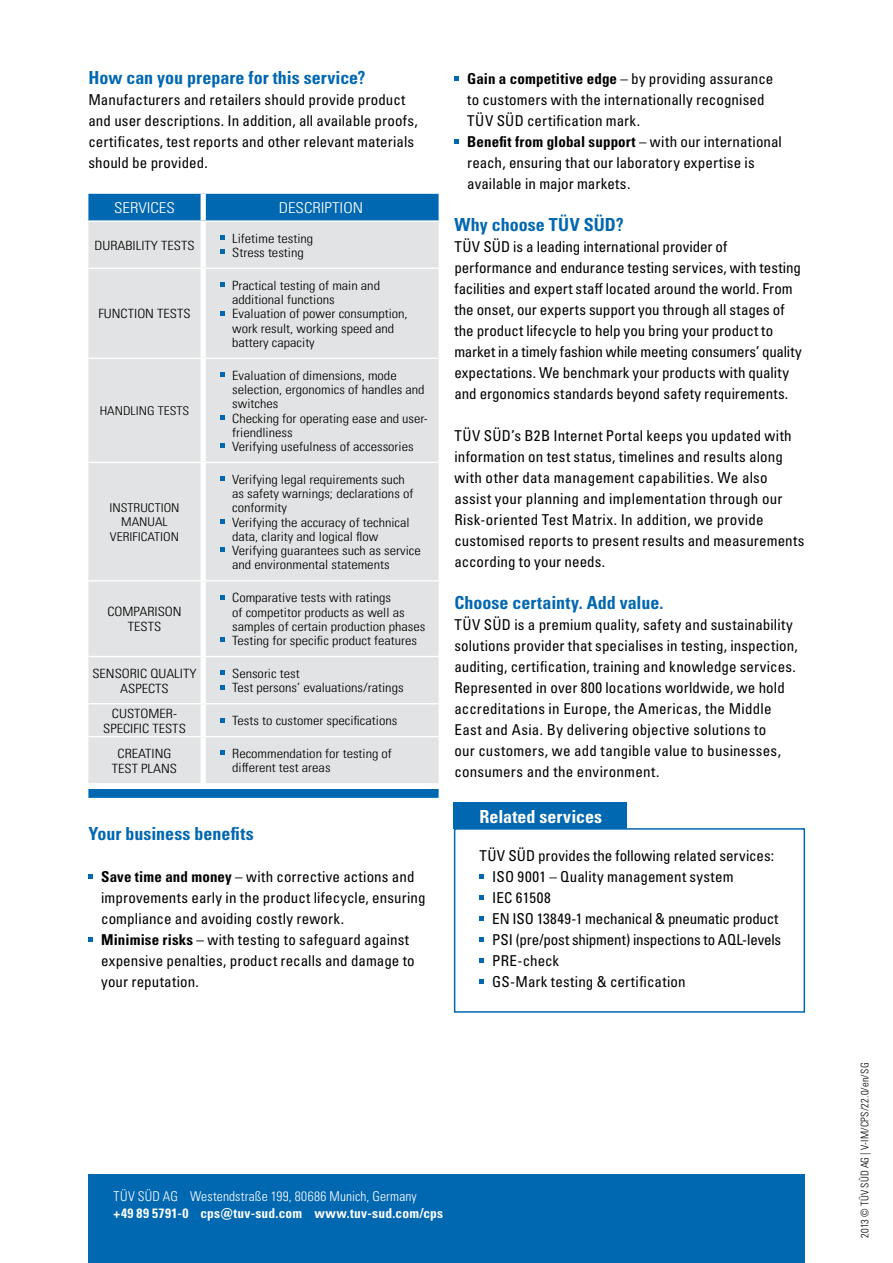
<style>
.page{position:relative;width:893px;height:1263px;background:#fff}
.page>*{position:absolute;margin:0;border:0;box-sizing:border-box;transform-origin:0 0}
.t1{font:18px "Univers LTCYR 67 Bold Cond";color:#0067b1}
.t2{font:18px "Univers LTCYR 67 Bold Cond";letter-spacing:.005em;color:#fff}
.t3{font:condensed 15px/21px "Univers LTCYR 57";letter-spacing:.01em;color:#000}
.t4{font:15px "Univers LTCYR 67 Bold Cond";letter-spacing:.01em;color:#000}
.t5{font:15px "Univers LTCYR 47 Light Cond";color:#fff;scale:1.12 1}
.t6{font:13.5px "Univers LTCYR 67 Bold Cond";letter-spacing:.02em;color:#fff}
.t7{font:13.5px "Univers LTCYR 47 Light Cond";letter-spacing:.015em;color:#fff}
.t8{font:12.75px/14.2px "Univers LTCYR 47 Light Cond";color:#000;scale:1.12 1}
.t9{font:12.15px/14.5px "Univers LTCYR 47 Light Cond";color:#000;text-align:right;scale:1.12 1}
.t10{font:10.5px "Univers LTCYR 47 Light Cond";letter-spacing:.015em;color:#000}
.s1{font-family:"Univers LTCYR 67 Bold Cond";font-stretch:normal}
.s2{font-family:"Univers LTCYR 57";font-stretch:condensed}
</style>
<div class="page">
<div style="left:88px;top:194px;width:351px;height:604px;background:#0067b1"></div>
<div style="left:88px;top:222px;width:351px;height:561px;background:#e2e3e4"></div>
<hr style="left:88px;top:784px;width:351px;height:4px;background:#fff">
<div style="left:201px;top:194px;width:5px;height:26px;background:#fff"></div>
<div style="left:201px;top:222px;width:5px;height:46px;background:#fff"></div>
<div style="left:201px;top:269px;width:5px;height:89px;background:#fff"></div>
<div style="left:201px;top:359px;width:5px;height:103px;background:#fff"></div>
<div style="left:201px;top:463px;width:5px;height:117px;background:#fff"></div>
<div style="left:201px;top:581px;width:5px;height:75px;background:#fff"></div>
<div style="left:201px;top:657px;width:5px;height:46px;background:#fff"></div>
<div style="left:201px;top:704px;width:5px;height:32px;background:#fff"></div>
<div style="left:201px;top:737px;width:5px;height:46px;background:#fff"></div>
<hr style="left:88px;top:220px;width:115px;height:2px;background:#fff">
<hr style="left:203px;top:220px;width:236px;height:2px;background:#fff">
<hr style="left:88px;top:268px;width:115px;height:1px;background:#fff">
<hr style="left:203px;top:268px;width:236px;height:1px;background:#fff">
<hr style="left:88px;top:358px;width:115px;height:1px;background:#fff">
<hr style="left:203px;top:358px;width:236px;height:1px;background:#fff">
<hr style="left:88px;top:462px;width:115px;height:1px;background:#fff">
<hr style="left:203px;top:462px;width:236px;height:1px;background:#fff">
<hr style="left:88px;top:580px;width:115px;height:1px;background:#fff">
<hr style="left:203px;top:580px;width:236px;height:1px;background:#fff">
<hr style="left:88px;top:656px;width:115px;height:1px;background:#fff">
<hr style="left:203px;top:656px;width:236px;height:1px;background:#fff">
<hr style="left:88px;top:703px;width:115px;height:1px;background:#fff">
<hr style="left:203px;top:703px;width:236px;height:1px;background:#fff">
<hr style="left:88px;top:736px;width:115px;height:1px;background:#fff">
<hr style="left:203px;top:736px;width:236px;height:1px;background:#fff">
<hr style="left:88px;top:783px;width:115px;height:1px;background:#fff">
<hr style="left:203px;top:783px;width:236px;height:1px;background:#fff">
<svg style="left:220px;top:235px;width:5px;height:5px"></svg>
<svg style="left:220px;top:249px;width:5px;height:5px"></svg>
<svg style="left:220px;top:282px;width:5px;height:5px"></svg>
<svg style="left:220px;top:311px;width:5px;height:4px"></svg>
<svg style="left:220px;top:372px;width:5px;height:5px"></svg>
<svg style="left:220px;top:415px;width:5px;height:4px"></svg>
<svg style="left:220px;top:443px;width:5px;height:5px"></svg>
<svg style="left:220px;top:476px;width:5px;height:5px"></svg>
<svg style="left:220px;top:519px;width:5px;height:5px"></svg>
<svg style="left:220px;top:548px;width:5px;height:4px"></svg>
<svg style="left:220px;top:595px;width:5px;height:4px"></svg>
<svg style="left:220px;top:638px;width:5px;height:4px"></svg>
<svg style="left:220px;top:671px;width:5px;height:4px"></svg>
<svg style="left:220px;top:685px;width:5px;height:4px"></svg>
<svg style="left:220px;top:718px;width:5px;height:4px"></svg>
<svg style="left:220px;top:751px;width:5px;height:4px"></svg>
<svg style="left:88px;top:874px;width:5px;height:5px"></svg>
<svg style="left:88px;top:938px;width:5px;height:4px"></svg>
<svg style="left:454px;top:76px;width:5px;height:5px"></svg>
<svg style="left:454px;top:140px;width:5px;height:4px"></svg>
<div style="left:454px;top:828px;width:351px;height:185px;border:2px solid #0067b1"></div>
<div style="left:454px;top:802px;width:173px;height:27px;background:#0067b1"></div>
<svg style="left:479px;top:874px;width:5px;height:5px"></svg>
<svg style="left:479px;top:895px;width:5px;height:5px"></svg>
<svg style="left:479px;top:916px;width:5px;height:5px"></svg>
<svg style="left:479px;top:937px;width:5px;height:5px"></svg>
<svg style="left:479px;top:958px;width:5px;height:5px"></svg>
<svg style="left:479px;top:979px;width:5px;height:5px"></svg>
<div style="left:88px;top:1174px;width:717px;height:89px;background:#0067b1"></div>
<p class="t1" style="left:88px;top:67px;width:279px">How can you prepare for this service?</p>
<p class="t3" style="left:88px;top:89px;width:331px">Manufacturers and retailers should provide product and user descriptions. In addition, all available proofs, certificates, test reports and other relevant materials should be provided.</p>
<p class="t5" style="left:114px;top:198px;width:54px">Services</p>
<p class="t5" style="left:279px;top:198px;width:77px">DESCRIPTION</p>
<p class="t8" style="left:94px;top:237px;width:78px">Durability tests</p>
<p class="t8" style="left:225px;top:230px;width:80px;text-align:center">Lifetime testing<br>Stress testing</p>
<p class="t8" style="left:98px;top:306px;width:84px">FUNCTI ON TESTS</p>
<p class="t9" style="left:100px;top:403px;width:69px">Hand lin g tests</p>
<p class="t9" style="left:110px;top:500px;width:56px">ruction man ual verification</p>
<p class="t9" style="left:109px;top:500px;width:7px">Inst</p>
<p class="t8" style="left:107px;top:603px;width:53px;line-height:15.3px;text-align:center">Comparison tests</p>
<p class="t8" style="left:232px;top:277px;width:133px">Practical testing of main and</p>
<p class="t8" style="left:232px;top:292px;width:93px">additional functions</p>
<p class="t8" style="left:225px;top:306px;width:165px">Evaluation of power consumption,</p>
<p class="t8" style="left:232px;top:320px;width:146px">work result, working speed and</p>
<p class="t8" style="left:232px;top:335px;width:75px">battery capacity</p>
<p class="t8" style="left:225px;top:367px;width:155px">Evaluation of dimensions, mode</p>
<p class="t8" style="left:232px;top:382px;width:173px">selection, ergonomics of handles and</p>
<p class="t8" style="left:232px;top:396px;width:43px">switches</p>
<p class="t8" style="left:225px;top:410px;width:183px">Checking for operating ease and user-</p>
<p class="t8" style="left:232px;top:424px;width:55px">friendliness</p>
<p class="t8" style="left:232px;top:439px;width:164px">Verifying usefulness of accessories</p>
<p class="t8" style="left:232px;top:472px;width:170px">Verifying legal requirements such<br>as safety warnings; declarations of conformity<br>Verifying the accuracy of technical data, clarity and logical flow<br>Verifying guarantees such as service and environmental statements</p>
<p class="t8" style="left:232px;top:590px;width:174px;text-indent:-7px">Comparative tests with ratings<br>of competitor products as well as samples of certain production phases Testing for specific product features</p>
<p class="t8" style="left:92px;top:665px;width:20px">Senso</p>
<p class="t8" style="left:120px;top:665px;width:70px;line-height:15.3px;text-indent:10px">ric quality aspects</p>
<p class="t8" style="left:232px;top:666px;width:154px">Sensoric test<br>Test persons’ evaluations/ratings</p>
<p class="t8" style="left:103px;top:705px;width:67px;line-height:15.3px;text-indent:9px">Customer&shy;specific tests</p>
<p class="t8" style="left:232px;top:713px;width:149px">Tests to customer specifications</p>
<p class="t8" style="left:112px;top:745px;width:55px;line-height:15.3px;text-align:center">Creating test plans</p>
<p class="t8" style="left:232px;top:746px;width:144px;text-indent:-7px">Recommendation for testing of different test areas</p>
<p class="t1" style="left:88px;top:823px;width:167px">Your business benefits</p>
<p class="t3" style="left:101px;top:866px;width:326px"><span class="s1">Save time and money</span> – with corrective actions and improvements early in the product lifecycle, ensuring compliance and avoiding costly rework.<br><span class="s1">Minimise risks</span> – with testing to safeguard against expensive penalties, product recalls and damage to your reputation.</p>
<p class="t3" style="left:467px;top:68px;width:308px"><span class="s1">Gain a competitive edge</span> – by providing assurance to customers with the internationally recognised<br>TÜV SÜD certification mark.</p>
<p class="t4" style="left:467px;top:132px;width:316px">Benefit from global support <span class="s2">– with our international</span></p>
<p class="t3" style="left:467px;top:152px;width:289px">reach, ensuring that our laboratory expertise is available in major markets.</p>
<p class="t1" style="left:454px;top:214px;width:171px">Why choose TÜV SÜD?</p>
<p class="t3" style="left:454px;top:236px;width:349px">TÜV SÜD is a leading international provider of performance and endurance testing services, with testing facilities and expert staff located around the world. From the onset, our experts support you through all stages of the product lifecycle to help you bring your product to market in a timely fashion while meeting consumers’ quality expectations. We benchmark your products with quality and ergonomics standards beyond safety requirements.</p>
<p class="t3" style="left:454px;top:425px;width:352px">TÜV SÜD’s B2B Internet Portal keeps you updated with information on test status, timelines and results along with other data management capabilities. We also assist your planning and implementation through our Risk-oriented Test Matrix. In addition, we provide customised reports to present results and measurements according to your needs.</p>
<p class="t1" style="left:454px;top:592px;width:210px">Choose certainty. Add value.</p>
<p class="t3" style="left:454px;top:614px;width:345px">TÜV SÜD is a premium quality, safety and sustainability solutions provider that specialises in testing, inspection, auditing, certification, training and knowledge services.<br>Represented in over 800 locations worldwide, we hold accreditations in Europe, the Americas, the Middle East and Asia. By delivering objective solutions to<br>our customers, we add tangible value to businesses, consumers and the environment.</p>
<p class="t2" style="left:479px;top:805px;width:124px">Related services</p>
<p class="t3" style="left:492px;top:844px;width:291px;text-indent:-13px">TÜV SÜD provides the following related services:<br>ISO 9001 – Quality management system<br>IEC 61508<br>EN ISO 13849-1 mechanical &amp; pneumatic product PSI (pre/post shipment) inspections to AQL-levels PRE-check<br>GS-Mark testing &amp; certification</p>
<p class="t7" style="left:114px;top:1187px;width:58px">TÜV SÜD AG</p>
<p class="t7" style="left:190px;top:1187px;width:228px">Westendstraße 199, 80686 Munich, Germany</p>
<p class="t6" style="left:114px;top:1204px;width:331px">+49 89 5791-0 cps@tuv-sud.com www.tuv-sud.com/cps</p>
<p class="t10" style="left:858px;top:1238px;width:175px;rotate:-90deg">2013 © TÜV SÜD AG | V-IM/CPS/22.0/en/SG</p>
</div>
